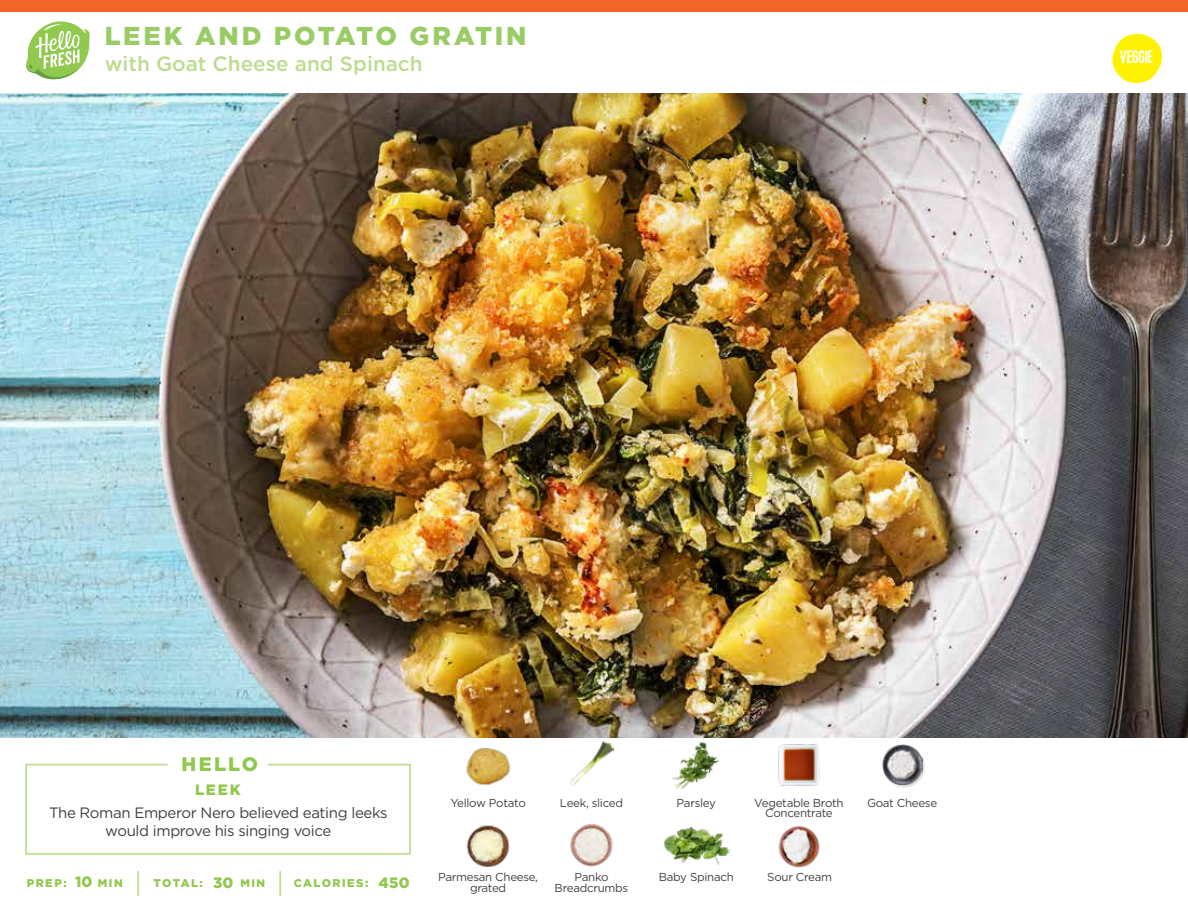
<style>
.page{position:relative;width:1188px;height:918px;background:#fff}
.page>*{position:absolute;margin:0;border:0;box-sizing:border-box;transform-origin:0 0}
.t1{font:900 25.8px "Gotham";letter-spacing:.105em;color:#9c6}
.t2{font:500 20.7px "Gotham";color:#bedc8f}
.t3{font:900 19.5px "Gotham";letter-spacing:.105em;color:#91c84e}
.t4{font:18px "Kapra";letter-spacing:-.01em;color:#fff}
.t5{font:15px/18px "Gotham";letter-spacing:-.025em;color:#414042;text-align:center}
.t6{font:900 15px "Gotham";letter-spacing:.015em;color:#91c84e}
.t7{font:11.55px/10.5px "Gotham";letter-spacing:-.025em;color:#414042;text-align:center}
.t8{font:900 11.25px "Gotham";letter-spacing:.125em;color:#91c84e}
.t9{font:900 10.95px "Gotham";letter-spacing:.135em;color:#91c84e}
</style>
<div class="page">
<div style="left:0;top:0;width:1188px;height:12px;background:#f26729"></div>
<img style="left:0;top:93px;width:1188px;height:644px">
<svg style="left:25px;top:763px;width:386px;height:92px"></svg>
<img style="left:466px;top:748px;width:45px;height:38px">
<img style="left:466px;top:825px;width:44px;height:42px">
<img style="left:672px;top:742px;width:48px;height:47px">
<img style="left:664px;top:826px;width:66px;height:39px">
<img style="left:570px;top:824px;width:43px;height:43px">
<img style="left:778px;top:825px;width:42px;height:43px">
<img style="left:778px;top:744px;width:42px;height:42px">
<hr style="left:137px;top:871px;width:2px;height:25px;background:#bedc8f">
<hr style="left:279px;top:871px;width:2px;height:25px;background:#bedc8f">
<svg style="left:1112px;top:33px;width:51px;height:50px"></svg>
<div style="left:1120px;top:51px;width:34px;height:16px;background:#fff200"></div>
<img style="left:569px;top:741px;width:45px;height:44px">
<div style="left:882px;top:744px;width:44px;height:45px;background:#000;opacity:.2"></div>
<img style="left:882px;top:745px;width:40px;height:40px">
<svg style="left:26px;top:21px;width:64px;height:59px"></svg>
<h1 class="t1" style="left:105px;top:21px;width:423px">LEEK AND POTATO GRATIN</h1>
<h2 class="t2" style="left:105px;top:50px;width:319px">with Goat Cheese and Spinach</h2>
<h3 class="t4" style="left:1120px;top:47px;width:35px">VEGGIE</h3>
<h3 class="t3" style="left:182px;top:752px;width:78px">HELLO</h3>
<p class="t6" style="left:195px;top:781px;width:47px">LEEK</p>
<p class="t5" style="left:49px;top:803px;width:340px">The Roman Emperor Nero believed eating leeks would improve his singing voice</p>
<p class="t6" style="left:75px;top:873px;width:19px">10</p>
<p class="t6" style="left:213px;top:874px;width:22px">30</p>
<p class="t8" style="left:27px;top:877px;width:41px">PREP:</p>
<p class="t9" style="left:98px;top:877px;width:26px">MIN</p>
<p class="t8" style="left:154px;top:877px;width:51px">TOTAL:</p>
<p class="t9" style="left:240px;top:877px;width:26px">MIN</p>
<p class="t8" style="left:294px;top:877px;width:76px">CALORIES:</p>
<p class="t6" style="left:379px;top:874px;width:33px">450</p>
<p class="t7" style="left:451px;top:797px;width:77px">Yellow Potato</p>
<p class="t7" style="left:560px;top:797px;width:65px">Leek, sliced</p>
<p class="t7" style="left:677px;top:797px;width:41px">Parsley</p>
<p class="t7" style="left:754px;top:797px;width:91px">Vegetable Broth<br>Concentrate</p>
<p class="t7" style="left:438px;top:872px;width:101px">Parmesan Cheese, grated</p>
<p class="t7" style="left:555px;top:872px;width:75px">Panko<br>Breadcrumbs</p>
<p class="t7" style="left:767px;top:872px;width:66px">Sour Cream</p>
<p class="t7" style="left:659px;top:872px;width:76px">Baby Spinach</p>
<p class="t7" style="left:867px;top:797px;width:72px">Goat Cheese</p>
</div>
